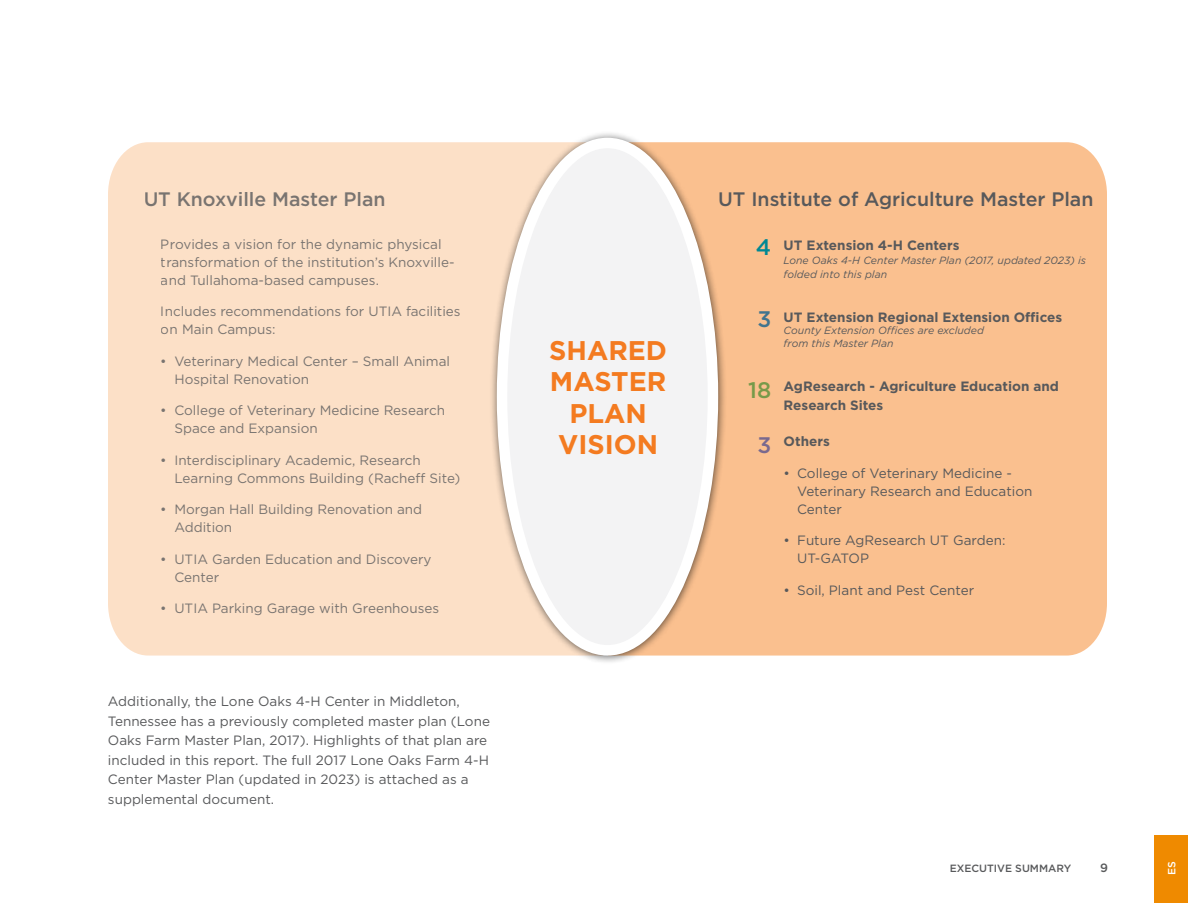
<style>
.page{position:relative;width:1188px;height:918px;background:#fff}
.page>*{position:absolute;margin:0;border:0;box-sizing:border-box;transform-origin:0 0}
.t1{font:700 27px/31.5px "Gotham";color:#f47b20;text-align:center}
.t2{font:500 22.5px "Gotham";color:#779a4a}
.t3{font:500 22.5px "Gotham";color:#008894}
.t4{font:500 22.5px "Gotham";color:#41748e}
.t5{font:500 22.5px "Gotham";color:#79698e}
.t6{font:500 19.5px "Gotham";color:#58595b}
.t7{font:13.5px/18px "Gotham";color:#58595b}
.t8{font:700 13.5px "Gotham";color:#58595b}
.t9{font:500 12px "Gotham";color:#58595b}
.t10{font:italic 10.5px/13.5px "Gotham";color:#58595b}
.t11{font:500 10.5px "Gotham";color:#58595b}
.t12{font:500 10.5px "Gotham";color:#fff}
</style>
<div class="page">
<div style="left:728px;top:142px;width:379px;height:514px;background:#fac08f"></div>
<div style="left:108px;top:142px;width:381px;height:514px;background:#fce0c7"></div>
<div style="left:1155px;top:835px;width:33px;height:67px;background:#ef8a00"></div>
<div style="left:489px;top:131px;width:239px;height:534px;background:#000;opacity:.62"></div>
<div style="left:502px;top:143px;width:211px;height:507px;background:#f3f3f4;border-radius:50%"></div>
<div style="left:497px;top:138px;width:221px;height:518px;border:10px solid #fff;border-radius:50%"></div>
<h3 class="t6" style="left:143px;top:187px;width:244px">UT Knoxville Master Plan</h3>
<p class="t7" style="left:161px;top:235px;width:295px">Provides a vision for the dynamic physical transformation of the institution’s Knoxville&shy;and Tullahoma-based campuses.</p>
<p class="t7" style="left:161px;top:302px;width:301px">Includes recommendations for UTIA facilities on Main Campus:</p>
<p class="t7" style="left:174px;top:352px;width:277px;text-indent:-14px">• Veterinary Medical Center – Small Animal<br>Hospital Renovation</p>
<p class="t7" style="left:174px;top:401px;width:272px;text-indent:-14px">• College of Veterinary Medicine Research<br>Space and Expansion</p>
<p class="t7" style="left:174px;top:451px;width:288px;text-indent:-14px">• Interdisciplinary Academic, Research<br>Learning Commons Building (Racheff Site)</p>
<p class="t7" style="left:174px;top:500px;width:249px;text-indent:-14px">• Morgan Hall Building Renovation and<br>Addition</p>
<p class="t7" style="left:174px;top:550px;width:259px;text-indent:-14px">• UTIA Garden Education and Discovery<br>Center</p>
<p class="t7" style="left:161px;top:599px;width:280px">• UTIA Parking Garage with Greenhouses</p>
<p class="t7" style="left:108px;top:692px;width:384px;line-height:19.5px">Additionally, the Lone Oaks 4-H Center in Middleton, Tennessee has a previously completed master plan (Lone Oaks Farm Master Plan, 2017). Highlights of that plan are included in this report. The full 2017 Lone Oaks Farm 4-H Center Master Plan (updated in 2023) is attached as a supplemental document.</p>
<p class="t1" style="left:549px;top:334px;width:119px">SHARED<br>MASTER<br>PLAN<br>VISION</p>
<p class="t6" style="left:718px;top:187px;width:377px">UT Institute of Agriculture Master Plan</p>
<p class="t3" style="left:756px;top:233px;width:17px">4</p>
<p class="t8" style="left:784px;top:236px;width:178px">UT Extension 4-H Centers</p>
<p class="t10" style="left:784px;top:253px;width:304px">Lone Oaks 4-H Center Master Plan (2017, updated 2023) is folded into this plan</p>
<p class="t4" style="left:757px;top:305px;width:15px">3</p>
<p class="t8" style="left:784px;top:308px;width:280px">UT Extension Regional Extension Ofces</p>
<p class="t10" style="left:784px;top:323px;width:202px">County Extension Ofces are excluded from this Master Plan</p>
<p class="t8" style="left:784px;top:377px;width:277px">AgResearch - Agriculture Education and</p>
<p class="t2" style="left:748px;top:375px;width:25px">18</p>
<p class="t8" style="left:784px;top:396px;width:101px">Research Sites</p>
<p class="t5" style="left:757px;top:430px;width:15px">3</p>
<p class="t8" style="left:784px;top:432px;width:48px">Others</p>
<p class="t7" style="left:797px;top:463px;width:237px;text-indent:-14px">• College of Veterinary Medicine -<br>Veterinary Research and Education<br>Center</p>
<p class="t7" style="left:797px;top:531px;width:210px;text-indent:-14px">• Future AgResearch UT Garden:<br>UT-GATOP</p>
<p class="t7" style="left:784px;top:580px;width:192px">• Soil, Plant and Pest Center</p>
<p class="t11" style="left:950px;top:861px;width:123px">EXECUTIVE SUMMARY</p>
<p class="t9" style="left:1100px;top:859px;width:9px">9</p>
<p class="t12" style="left:1165px;top:875px;width:15px;rotate:-90deg">ES</p>
</div>
